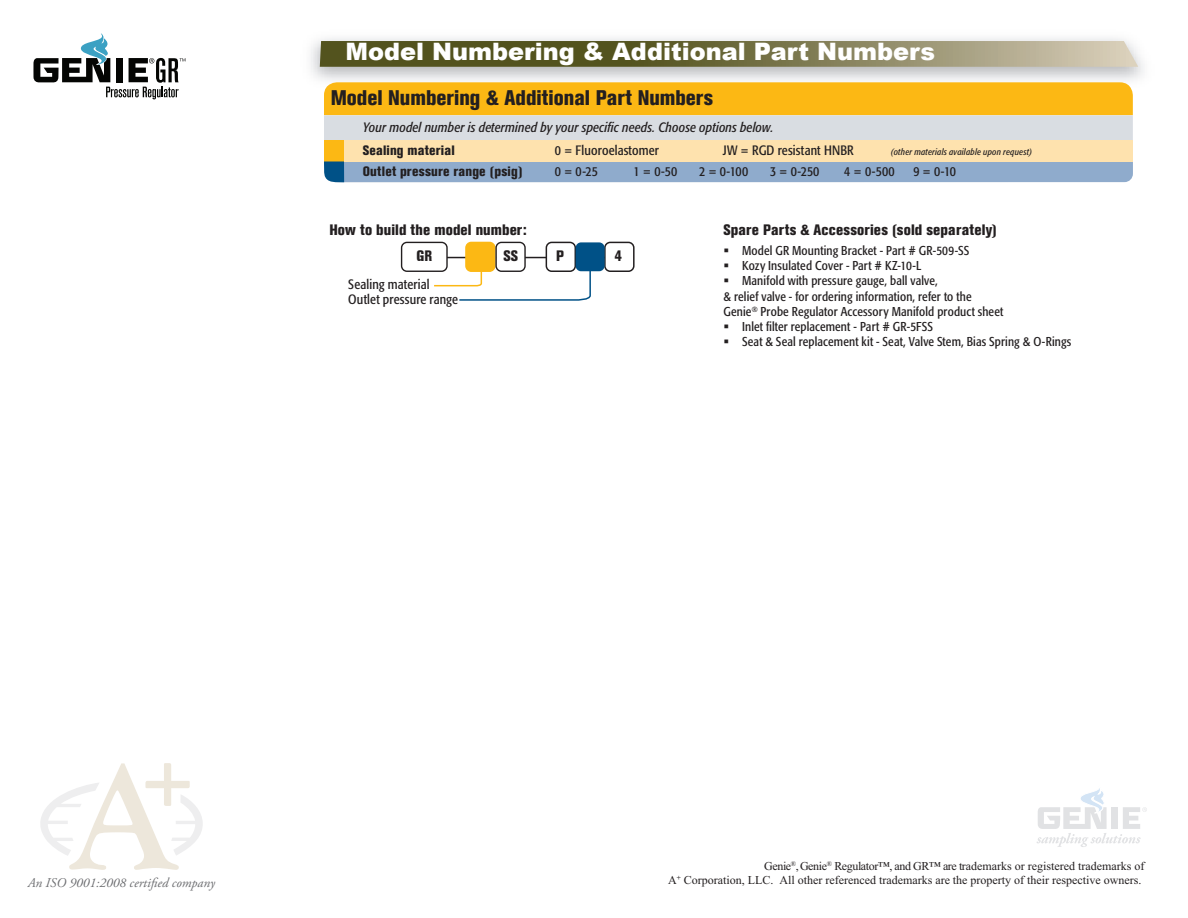
<style>
.page{position:relative;width:1188px;height:918px;background:#fff}
.page>*{position:absolute;margin:0;border:0;box-sizing:border-box;transform-origin:0 0}
.t1{font:900 24px "Arial";color:#fff}
.t2{font:800 condensed 21px "Akzidenz Grotesk BE";color:#231f20}
.t3{font:800 condensed 15px "Akzidenz Grotesk BE";letter-spacing:.01em;color:#231f20}
.t4{font:condensed 13.5px/15px "Formata";letter-spacing:.01em;color:#231f20}
.t5{font:italic condensed 13.5px "Formata";letter-spacing:.01em;color:#231f20}
.t6{font:800 condensed 13.5px "Akzidenz Grotesk BE";letter-spacing:.015em;color:#231f20}
.t7{font:italic 13.35px "Adobe Garamond Pro";color:#6c6d70}
.t8{font:condensed 12.75px "Formata";letter-spacing:.01em;color:#231f20}
.t9{font:12px/14.4px "Times New Roman";color:#231f20;text-align:right}
.t10{font:italic condensed 9px "Formata";letter-spacing:.02em;color:#231f20}
</style>
<div class="page">
<svg style="left:40px;top:763px;width:163px;height:107px"></svg>
<svg style="left:1037px;top:788px;width:110px;height:59px"></svg>
<svg style="left:33px;top:33px;width:152px;height:66px"></svg>
<svg style="left:320px;top:41px;width:818px;height:26px;background:#7c794f"></svg>
<hr style="left:445px;top:257px;width:187px;height:1px;background:#231f20">
<div style="left:324px;top:82px;width:809px;height:33px;background:#fcb814"></div>
<div style="left:324px;top:115px;width:809px;height:25px;background:#d9dde2"></div>
<div style="left:546px;top:242px;width:29px;height:29px;background:#fff;border-radius:5px"></div>
<div style="left:546px;top:242px;width:30px;height:30px;border:2px solid #231f20;border-radius:5px"></div>
<div style="left:605px;top:242px;width:29px;height:29px;background:#fff;border-radius:5px"></div>
<div style="left:604px;top:242px;width:31px;height:30px;border:2px solid #231f20;border-radius:5px"></div>
<div style="left:466px;top:242px;width:29px;height:29px;background:#fcb814;border-radius:5px"></div>
<div style="left:465px;top:242px;width:31px;height:30px;border:1px solid #fcb814;border-radius:5px"></div>
<div style="left:496px;top:242px;width:29px;height:29px;background:#fff;border-radius:5px"></div>
<div style="left:495px;top:242px;width:31px;height:30px;border:1px solid #231f20;border-radius:5px"></div>
<div style="left:402px;top:242px;width:45px;height:29px;background:#fff;border-radius:5px"></div>
<div style="left:401px;top:242px;width:47px;height:30px;border:1px solid #231f20;border-radius:5px"></div>
<svg style="left:433px;top:267px;width:159px;height:34px"></svg>
<div style="left:576px;top:242px;width:29px;height:29px;background:#005187;border-radius:5px"></div>
<div style="left:324px;top:140px;width:809px;height:21px;background:#fee2ae"></div>
<div style="left:324px;top:140px;width:20px;height:21px;background:#fcb814"></div>
<svg style="left:324px;top:161px;width:809px;height:21px;background:#91abc9"></svg>
<h1 class="t1" style="left:346px;top:34px;width:591px">Model Numbering &amp; Additional Part Numbers</h1>
<h2 class="t2" style="left:331px;top:86px;width:384px">Model Numbering &amp; Additional Part Numbers</h2>
<p class="t5" style="left:363px;top:120px;width:412px">Your model number is determined by your specific needs. Choose options below.</p>
<p class="t6" style="left:363px;top:142px;width:94px">Sealing material</p>
<p class="t4" style="left:555px;top:142px;width:106px">0 = Fluoroelastomer</p>
<p class="t4" style="left:723px;top:142px;width:132px">JW = RGD resistant HNBR</p>
<p class="t10" style="left:891px;top:146px;width:143px">(other materials available upon request)</p>
<p class="t6" style="left:363px;top:163px;width:162px">Outlet pressure range (psig)</p>
<p class="t4" style="left:555px;top:163px;width:45px">0 = 0-25</p>
<p class="t4" style="left:634px;top:163px;width:45px">1 = 0-50</p>
<p class="t4" style="left:699px;top:163px;width:51px">2 = 0-100</p>
<p class="t4" style="left:770px;top:163px;width:51px">3 = 0-250</p>
<p class="t4" style="left:844px;top:163px;width:52px">4 = 0-500</p>
<p class="t4" style="left:913px;top:163px;width:44px">9 = 0-10</p>
<p class="t3" style="left:329px;top:221px;width:199px">How to build the model number:</p>
<p class="t3" style="left:417px;top:247px;width:17px">GR</p>
<p class="t4" style="left:348px;top:277px;width:111px">Sealing material<br>Outlet pressure range</p>
<p class="t3" style="left:504px;top:247px;width:16px">SS</p>
<p class="t3" style="left:556px;top:247px;width:9px">P</p>
<p class="t3" style="left:615px;top:247px;width:9px">4</p>
<p class="t3" style="left:723px;top:221px;width:275px">Spare Parts &amp; Accessories (sold separately)</p>
<p class="t8" style="left:742px;top:243px;width:229px">Model GR Mounting Bracket - Part # GR-509-SS</p>
<p class="t8" style="left:742px;top:258px;width:181px">Kozy Insulated Cover - Part # KZ-10-L</p>
<p class="t8" style="left:742px;top:273px;width:197px">Manifold with pressure gauge, ball valve,</p>
<p class="t8" style="left:723px;top:289px;width:250px">&amp; relief valve - for ordering information, refer to the</p>
<p class="t8" style="left:723px;top:304px;width:281px">Genie<sup>®</sup> Probe Regulator Accessory Manifold product sheet</p>
<p class="t8" style="left:742px;top:319px;width:193px">Inlet filter replacement - Part # GR-5FSS</p>
<p class="t8" style="left:742px;top:335px;width:331px">Seat &amp; Seal replacement kit - Seat, Valve Stem, Bias Spring &amp; O-Rings</p>
<p class="t7" style="left:28px;top:875px;width:189px">An ISO 9001:2008 certified company</p>
<p class="t9" style="left:668px;top:858px;width:478px">Genie<sup>®</sup>,Genie<sup>®</sup> Regulator™, and GR™ are trademarks or registered trademarks of<br>A<sup>+</sup> Corporation, LLC. All other referenced trademarks are the property of their respective owners.</p>
</div>
